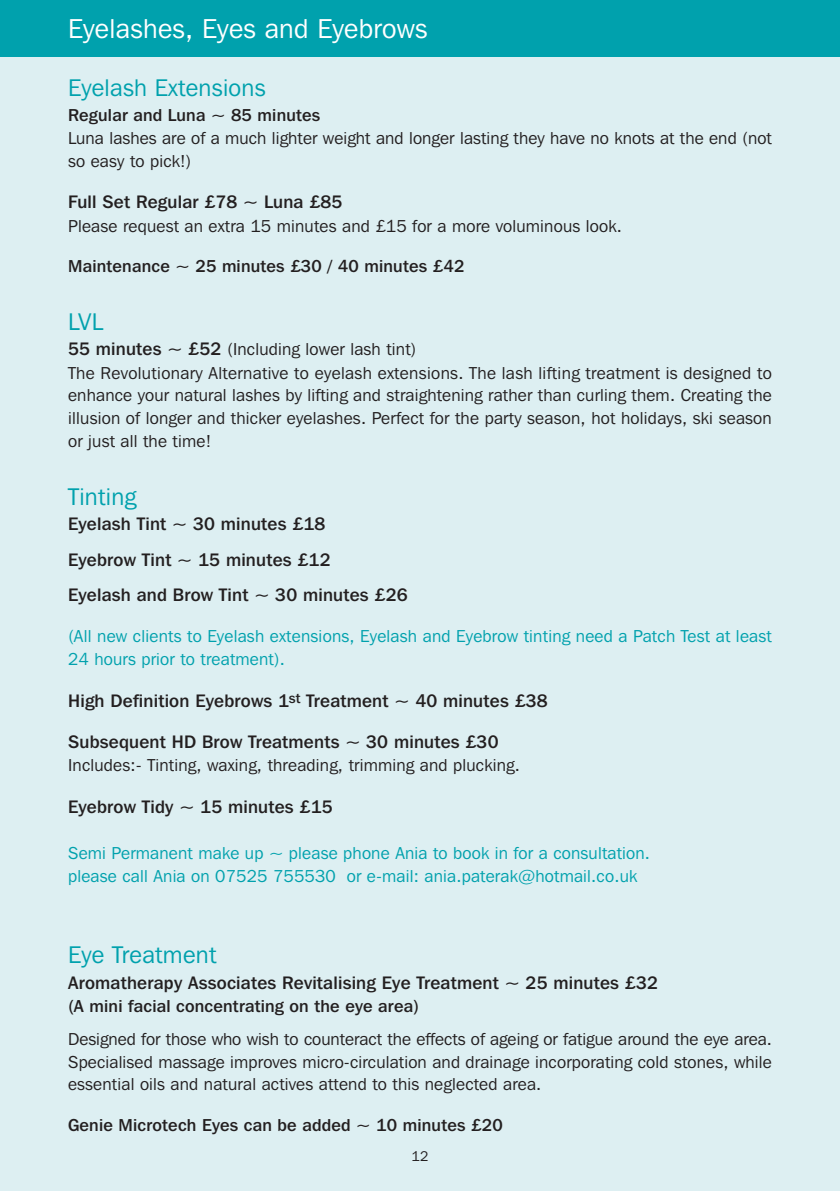
<style>
.page{position:relative;width:840px;height:1191px;background:#fff}
.page>*{position:absolute;margin:0;border:0;box-sizing:border-box;transform-origin:0 0}
.t1{font:27.2px "Franklin Gothic IT Cby BT";letter-spacing:.01em;color:#fff}
.t2{font:24px "Franklin Gothic IT Cby BT";letter-spacing:.01em;color:#00a1ad}
.t3{font:500 18px/35.6px "Franklin Gothic IT Cby BT";letter-spacing:.01em;color:#231f20}
.t4{font:17.2px/23px "Franklin Gothic IT Cby BT";letter-spacing:.01em;color:#231f20}
.t5{font:17.2px/23px "Franklin Gothic IT Cby BT";letter-spacing:.01em;color:#00a1ad}
.t6{font:500 17.2px "Franklin Gothic IT Cby BT";letter-spacing:.01em;color:#231f20}
.t7{font:14px "Franklin Gothic IT Cby BT";color:#231f20}
.s1{font-weight:500;font-size:18px}
</style>
<div class="page">
<div style="left:0;top:57px;width:839px;height:1134px;background:#ddeff2"></div>
<div style="left:0;top:0;width:839px;height:57px;background:#00a1ad"></div>
<h1 class="t1" style="left:68px;top:19px;width:361px">Eyelashes, Eyes and Eyebrows</h1>
<h2 class="t2" style="left:68px;top:79px;width:199px">Eyelash Extensions</h2>
<p class="t6" style="left:68px;top:109px;width:253px">Regular and Luna ~ 85 minutes</p>
<p class="t4" style="left:68px;top:128px;width:704px">Luna lashes are of a much lighter weight and longer lasting they have no knots at the end (not so easy to pick!)</p>
<p class="t3" style="left:68px;top:186px;width:275px">Full Set Regular £78 ~ Luna £85</p>
<p class="t4" style="left:68px;top:215px;width:555px">Please request an extra 15 minutes and £15 for a more voluminous look.</p>
<p class="t6" style="left:68px;top:260px;width:397px">Maintenance ~ 25 minutes £30 / 40 minutes £42</p>
<h2 class="t2" style="left:68px;top:313px;width:36px">LVL</h2>
<p class="t4" style="left:68px;top:339px;width:704px"><span class="s1">55 minutes ~ £52</span> (Including lower lash tint)<br>The Revolutionary Alternative to eyelash extensions. The lash lifting treatment is designed to enhance your natural lashes by lifting and straightening rather than curling them. Creating the illusion of longer and thicker eyelashes. Perfect for the party season, hot holidays, ski season or just all the time!</p>
<h2 class="t2" style="left:68px;top:488px;width:70px">Tinting</h2>
<p class="t3" style="left:68px;top:508px;width:341px">Eyelash Tint ~ 30 minutes £18<br>Eyebrow Tint ~ 15 minutes £12<br>Eyelash and Brow Tint ~ 30 minutes £26</p>
<p class="t5" style="left:68px;top:626px;width:704px">(All new clients to Eyelash extensions, Eyelash and Eyebrow tinting need a Patch Test at least<br>24 hours prior to treatment).</p>
<p class="t3" style="left:68px;top:684px;width:481px">High Definition Eyebrows 1<sup>st</sup> Treatment ~ 40 minutes £38</p>
<p class="t3" style="left:68px;top:725px;width:432px">Subsequent HD Brow Treatments ~ 30 minutes £30</p>
<p class="t4" style="left:68px;top:755px;width:453px">Includes:- Tinting, waxing, threading, trimming and plucking.</p>
<p class="t3" style="left:68px;top:790px;width:266px">Eyebrow Tidy ~ 15 minutes £15</p>
<p class="t5" style="left:68px;top:842px;width:583px;line-height:23.6px">Semi Permanent make up ~ please phone Ania to book in for a consultation. please call Ania on 07525 755530 or e-mail: ania.paterak@hotmail.co.uk</p>
<h2 class="t2" style="left:68px;top:946px;width:150px">Eye Treatment</h2>
<p class="t3" style="left:68px;top:966px;width:591px">Aromatherapy Associates Revitalising Eye Treatment ~ 25 minutes £32</p>
<p class="t6" style="left:68px;top:1000px;width:352px">(A mini facial concentrating on the eye area)</p>
<p class="t4" style="left:68px;top:1028px;width:705px;text-align:justify">Designed for those who wish to counteract the effects of ageing or fatigue around the eye area.<br>Specialised massage improves micro-circulation and drainage incorporating cold stones, while essential oils and natural actives attend to this neglected area.</p>
<p class="t6" style="left:68px;top:1119px;width:436px">Genie Microtech Eyes can be added ~ 10 minutes £20</p>
<p class="t7" style="left:411px;top:1151px;width:18px">12</p>
</div>
